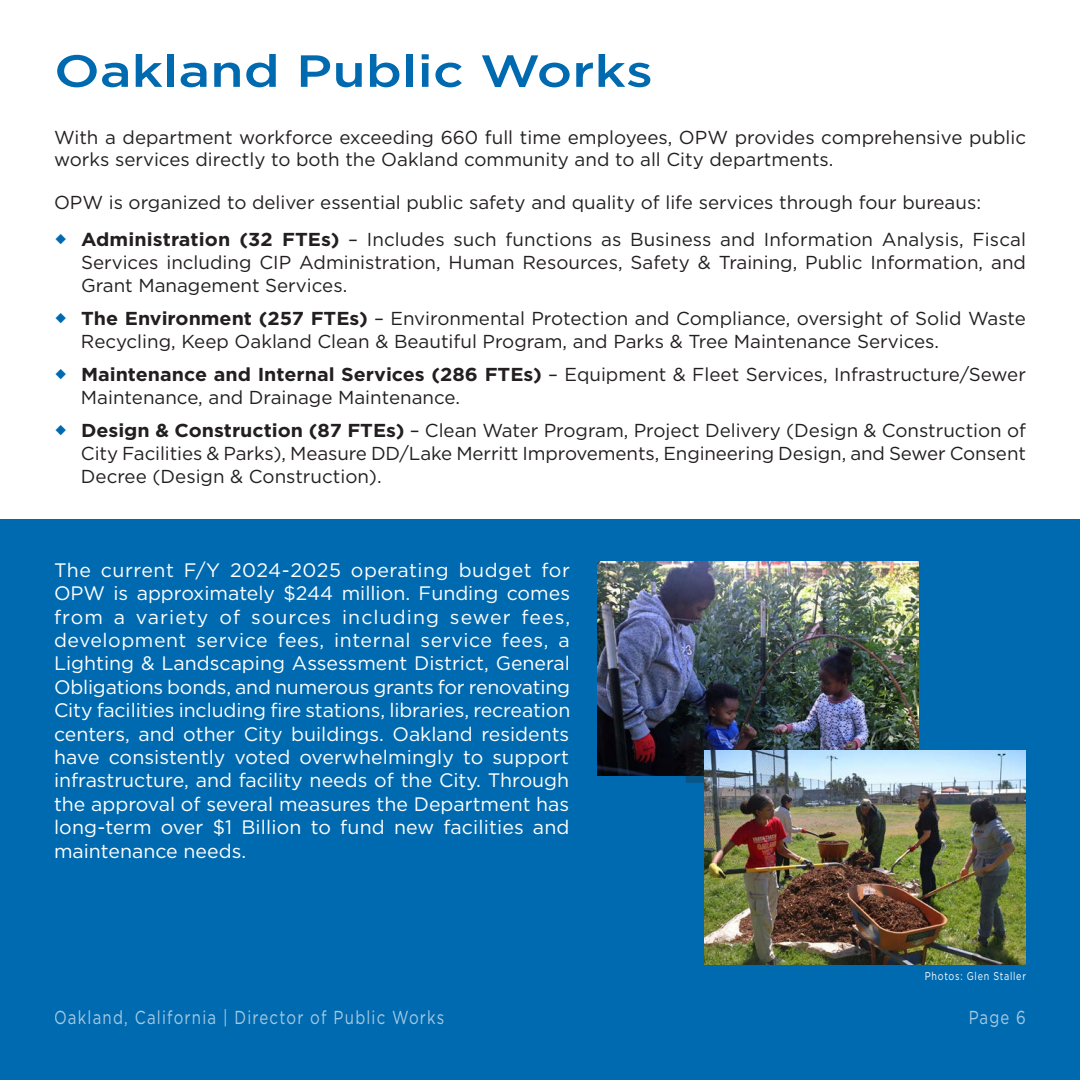
<style>
.page{position:relative;width:1080px;height:1080px;background:#fff}
.page>*{position:absolute;margin:0;border:0;box-sizing:border-box;transform-origin:0 0}
.RA_Major_Heading_blue{font:500 45px "Gotham";color:#006ab0;scale:1.2 1}
.Normal_white{font:19.5px/23.4px "Gotham";letter-spacing:.01em;color:#fff;text-align:justify}
.t1{font:18.75px/23.2px "Gotham";color:#231f20}
.t2{font:18.75px "Gotham";letter-spacing:.08em;color:#fff;scale:.8 1}
.t3{font:11.25px "Gotham";letter-spacing:.08em;color:#fff;scale:.8 1}
.s1{font-weight:700}
</style>
<div class="page">
<div style="left:0;top:519px;width:1080px;height:561px;background:#006ab0"></div>
<img style="left:597px;top:561px;width:322px;height:215px">
<svg style="left:689px;top:742px;width:21px;height:38px"></svg>
<div style="left:686px;top:739px;width:27px;height:44px;border:2px solid #231f20"></div>
<img style="left:704px;top:750px;width:322px;height:215px">
<p class="RA_Major_Heading_blue" style="left:54px;top:45px;width:501px">Oakland Public Works</p>
<p class="t1" style="left:54px;top:126px;width:974px;line-height:22.5px">With a department workforce exceeding 660 full time employees, OPW provides comprehensive public works services directly to both the Oakland community and to all City departments.</p>
<p class="t1" style="left:54px;top:191px;width:929px">OPW is organized to deliver essential public safety and quality of life services through four bureaus:</p>
<p class="t1" style="left:81px;top:227px;width:947px;text-align:justify"><span class="s1">Administration (32 FTEs)</span> – Includes such functions as Business and Information Analysis, Fiscal Services including CIP Administration, Human Resources, Safety &amp; Training, Public Information, and Grant Management Services.</p>
<p class="t1" style="left:81px;top:306px;width:946px"><span class="s1">The Environment (257 FTEs)</span> – Environmental Protection and Compliance, oversight of Solid Waste<br>Recycling, Keep Oakland Clean &amp; Beautiful Program, and Parks &amp; Tree Maintenance Services.</p>
<p class="t1" style="left:81px;top:362px;width:946px"><span class="s1">Maintenance and Internal Services (286 FTEs)</span> – Equipment &amp; Fleet Services, Infrastructure/Sewer<br>Maintenance, and Drainage Maintenance.</p>
<p class="t1" style="left:81px;top:418px;width:947px;text-align:justify"><span class="s1">Design &amp; Construction (87 FTEs)</span> – Clean Water Program, Project Delivery (Design &amp; Construction of City Facilities &amp; Parks), Measure DD/Lake Merritt Improvements, Engineering Design, and Sewer Consent Decree (Design &amp; Construction).</p>
<p class="Normal_white" style="left:54px;top:558px;width:518px">The current F/Y 2024-2025 operating budget for OPW is approximately $244 million. Funding comes from a variety of sources including sewer fees, development service fees, internal service fees, a Lighting &amp; Landscaping Assessment District, General Obligations bonds, and numerous grants for renovating City facilities including fire stations, libraries, recreation centers, and other City buildings. Oakland residents have consistently voted overwhelmingly to support infrastructure, and facility needs of the City. Through the approval of several measures the Department has long-term over $1 Billion to fund new facilities and maintenance needs.</p>
<p class="t3" style="left:925px;top:970px;width:128px">Photos: Glen Staller</p>
<p class="t2" style="left:54px;top:1007px;width:490px">Oakland, California | Director of Public Works</p>
<p class="t2" style="left:968px;top:1007px;width:74px">Page 6</p>
</div>
